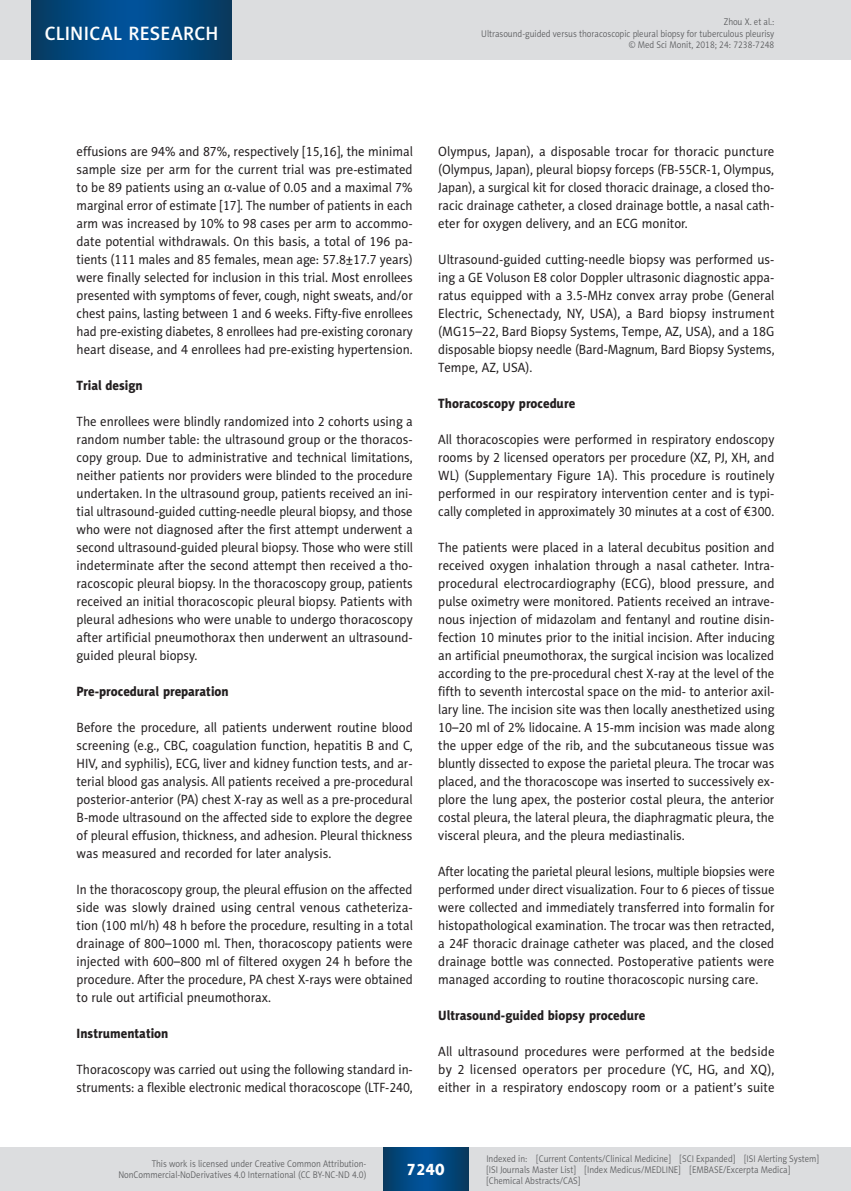
<style>
.page{position:relative;width:851px;height:1191px;background:#fff}
.page>*{position:absolute;margin:0;border:0;box-sizing:border-box;transform-origin:0 0}
.t1{font:19.5px "Naomi Sans EFN Medium";letter-spacing:.015em;color:#fff}
.t2{font:16.5px "Naomi Sans EFN Heavy";color:#fff}
.MSM_Body{font:13.5px/18px "Naomi Sans EFN";color:#231f20;text-align:justify;scale:.95 1}
.MSM_Body-2{font:13.5px/18px "Naomi Sans EFN";color:#231f20;text-align:justify;scale:.94 1}
.MSM_Body-3{font:13.5px/18px "Naomi Sans EFN";color:#231f20;text-align:justify;scale:.96 1}
.MSM_Body-4{font:13.5px/18px "Naomi Sans EFN";color:#231f20;text-align:justify;scale:.93 1}
.MSM_Headline_2{font:13.5px "Naomi Sans EFN Heavy";color:#231f20;scale:.95 1}
.MSM_pagina_sygnatura{font:9.75px/11.2px "Naomi Sans EFN Light";color:#57585a;scale:.9 1}
.MSM_pagina_zywa{font:9.75px/11.2px "Naomi Sans EFN Light";color:#57585a;text-align:right;scale:.9 1}
.s1{font-family:"Standard Sym L"}
</style>
<div class="page">
<div style="left:0;top:1148px;width:850px;height:43px;background:#dcdddf"></div>
<svg style="left:383px;top:1147px;width:85px;height:43px;background:#02477e"></svg>
<div style="left:0;top:0;width:850px;height:60px;background:#dcdddf"></div>
<hr style="left:850px;top:0;width:1px;height:60px;background:#dcdddf">
<svg style="left:32px;top:0;width:200px;height:60px;background:#02477e"></svg>
<h1 class="t1" style="left:45px;top:22px;width:175px">CLINICAL RESEARCH</h1>
<p class="MSM_pagina_zywa" style="left:481px;top:16px;width:327px">Zhou X. et al.:<br>Ultrasound-guided versus thoracoscopic pleural biopsy for tuberculous pleurisy</p>
<p class="MSM_pagina_sygnatura" style="left:628px;top:39px;width:163px">© Med Sci Monit, 2018; 24: 7238-7248</p>
<p class="MSM_Body" style="left:77px;top:142px;width:355px">effusions are 94% and 87%, respectively [15,16], the minimal sample size per arm for the current trial was pre-estimated to be 89 patients using an <span class="s1">a</span>-value of 0.05 and a maximal 7% marginal error of estimate [17]. The number of patients in each arm was increased by 10% to 98 cases per arm to accommo&shy;date potential withdrawals. On this basis, a total of 196 pa&shy;tients (111 males and 85 females, mean age: 57.8±17.7 years) were finally selected for inclusion in this trial. Most enrollees presented with symptoms of fever, cough, night sweats, and/or chest pains, lasting between 1 and 6 weeks. Fifty-five enrollees had pre-existing diabetes, 8 enrollees had pre-existing coronary heart disease, and 4 enrollees had pre-existing hypertension.</p>
<p class="MSM_Headline_2" style="left:77px;top:377px;width:71px">Trial design</p>
<p class="MSM_Body" style="left:77px;top:412px;width:355px">The enrollees were blindly randomized into 2 cohorts using a random number table: the ultrasound group or the thoracos&shy;copy group. Due to administrative and technical limitations, neither patients nor providers were blinded to the procedure undertaken. In the ultrasound group, patients received an ini&shy;tial ultrasound-guided cutting-needle pleural biopsy, and those who were not diagnosed after the first attempt underwent a second ultrasound-guided pleural biopsy. Those who were still indeterminate after the second attempt then received a tho&shy;racoscopic pleural biopsy. In the thoracoscopy group, patients received an initial thoracoscopic pleural biopsy. Patients with pleural adhesions who were unable to undergo thoracoscopy after artificial pneumothorax then underwent an ultrasound&shy;guided pleural biopsy.</p>
<p class="MSM_Headline_2" style="left:77px;top:683px;width:162px">Pre-procedural preparation</p>
<p class="MSM_Body" style="left:77px;top:718px;width:355px">Before the procedure, all patients underwent routine blood screening (e.g., CBC, coagulation function, hepatitis B and C, HIV, and syphilis), ECG, liver and kidney function tests, and ar&shy;terial blood gas analysis. All patients received a pre-procedural posterior-anterior (PA) chest X-ray as well as a pre-procedural B-mode ultrasound on the affected side to explore the degree of pleural effusion, thickness, and adhesion. Pleural thickness was measured and recorded for later analysis.</p>
<p class="MSM_Body-2" style="left:77px;top:880px;width:359px">In the thoracoscopy group, the pleural effusion on the affected side was slowly drained using central venous catheteriza&shy;tion (100 ml/h) 48 h before the procedure, resulting in a total drainage of 800–1000 ml. Then, thoracoscopy patients were injected with 600–800 ml of filtered oxygen 24 h before the procedure. After the procedure, PA chest X-rays were obtained to rule out artificial pneumothorax.</p>
<p class="MSM_Headline_2" style="left:77px;top:1025px;width:98px">Instrumentation</p>
<p class="MSM_Body-2" style="left:77px;top:1060px;width:359px">Thoracoscopy was carried out using the following standard in&shy;struments: a flexible electronic medical thoracoscope (LTF-240,</p>
<p class="MSM_Body-3" style="left:438px;top:142px;width:351px">Olympus, Japan), a disposable trocar for thoracic puncture (Olympus, Japan), pleural biopsy forceps (FB-55CR-1, Olympus, Japan), a surgical kit for closed thoracic drainage, a closed tho&shy;racic drainage catheter, a closed drainage bottle, a nasal cath&shy;eter for oxygen delivery, and an ECG monitor.</p>
<p class="MSM_Body" style="left:438px;top:250px;width:355px">Ultrasound-guided cutting-needle biopsy was performed us&shy;ing a GE Voluson E8 color Doppler ultrasonic diagnostic appa&shy;ratus equipped with a 3.5-MHz convex array probe (General Electric, Schenectady, NY, USA), a Bard biopsy instrument (MG15–22, Bard Biopsy Systems, Tempe, AZ, USA), and a 18G disposable biopsy needle (Bard-Magnum, Bard Biopsy Systems, Tempe, AZ, USA).</p>
<p class="MSM_Headline_2" style="left:438px;top:395px;width:146px">Thoracoscopy procedure</p>
<p class="MSM_Body" style="left:438px;top:430px;width:355px">All thoracoscopies were performed in respiratory endoscopy rooms by 2 licensed operators per procedure (XZ, PJ, XH, and WL) (Supplementary Figure 1A). This procedure is routinely performed in our respiratory intervention center and is typi&shy;cally completed in approximately 30 minutes at a cost of €300.</p>
<p class="MSM_Body" style="left:438px;top:538px;width:355px">The patients were placed in a lateral decubitus position and received oxygen inhalation through a nasal catheter. Intra&shy;procedural electrocardiography (ECG), blood pressure, and pulse oximetry were monitored. Patients received an intrave&shy;nous injection of midazolam and fentanyl and routine disin&shy;fection 10 minutes prior to the initial incision. After inducing an artificial pneumothorax, the surgical incision was localized according to the pre-procedural chest X-ray at the level of the fifth to seventh intercostal space on the mid- to anterior axil&shy;lary line. The incision site was then locally anesthetized using 10–20 ml of 2% lidocaine. A 15-mm incision was made along the upper edge of the rib, and the subcutaneous tissue was bluntly dissected to expose the parietal pleura. The trocar was placed, and the thoracoscope was inserted to successively ex&shy;plore the lung apex, the posterior costal pleura, the anterior costal pleura, the lateral pleura, the diaphragmatic pleura, the visceral pleura, and the pleura mediastinalis.</p>
<p class="MSM_Body-4" style="left:438px;top:862px;width:363px">After locating the parietal pleural lesions, multiple biopsies were performed under direct visualization. Four to 6 pieces of tissue were collected and immediately transferred into formalin for histopathological examination. The trocar was then retracted, a 24F thoracic drainage catheter was placed, and the closed drainage bottle was connected. Postoperative patients were managed according to routine thoracoscopic nursing care.</p>
<p class="MSM_Headline_2" style="left:438px;top:1007px;width:219px">Ultrasound-guided biopsy procedure</p>
<p class="MSM_Body-3" style="left:438px;top:1042px;width:352px">All ultrasound procedures were performed at the bedside by 2 licensed operators per procedure (YC, HG, and XQ), either in a respiratory endoscopy room or a patient’s suite</p>
<p class="MSM_pagina_sygnatura" style="left:118px;top:1158px;width:277px;text-align:right">This work is licensed under Creative Common Attribution-<br>NonCommercial-NoDerivatives 4.0 International (CC BY-NC-ND 4.0)</p>
<p class="t2" style="left:406px;top:1159px;width:40px">7240</p>
<p class="MSM_pagina_sygnatura" style="left:486px;top:1152px;width:371px">Indexed in: [Current Contents/Clinical Medicine] [SCI Expanded] [ISI Alerting System] [ISI Journals Master List] [Index Medicus/MEDLINE] [EMBASE/Excerpta Medica] [Chemical Abstracts/CAS]</p>
</div>
